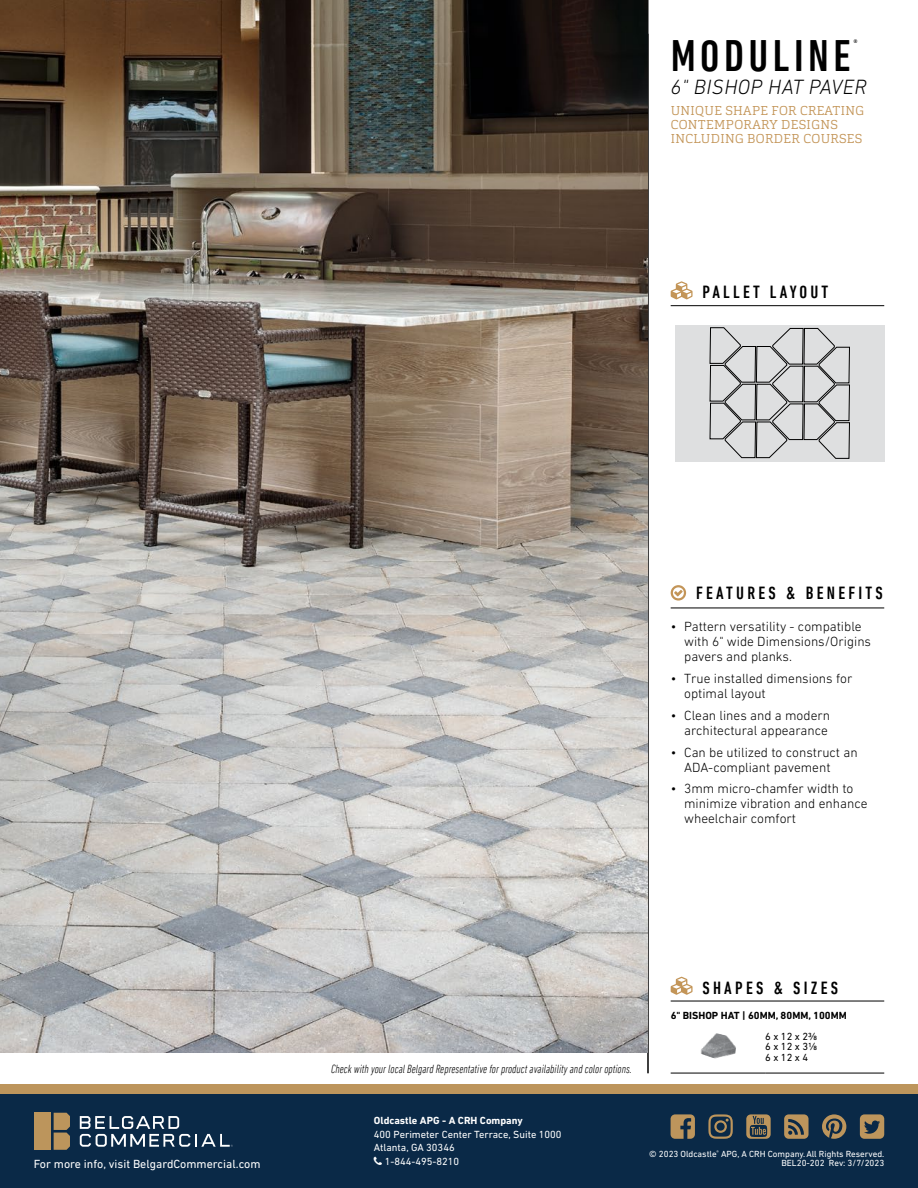
<style>
.page{position:relative;width:918px;height:1188px;background:#fff}
.page>*{position:absolute;margin:0;border:0;box-sizing:border-box;transform-origin:0 0}
.t1{font:500 condensed 45px "DIN Next LT Pro";letter-spacing:.1em;color:#000}
.t2{font:italic 300 21px "DIN Next LT Pro";letter-spacing:.02em;color:#000}
.t3{font:500 condensed 18px "DIN Next LT Pro";letter-spacing:.18em;color:#000}
.t4{font:300 13.5px/15px "DIN Next LT Pro";color:#000}
.t5{font:300 12.75px/14.2px "Cargan";letter-spacing:.03em;color:#c39558}
.t6{font:italic 300 condensed 12px "DIN Next LT Pro";color:#000}
.t7{font:12px "DIN Next LT Pro";color:#fff}
.t8{font:10.5px "DIN Next LT Pro";color:#fff}
.t9{font:700 10.5px "DIN Next LT Pro";color:#000}
.t10{font:700 10.5px "DIN Next LT Pro";color:#fff}
.t11{font:10.5px/10.5px "DIN Next LT Pro";color:#000;text-align:justify}
.t12{font:500 condensed 9.6px "DIN Next LT Pro";color:#000}
.t13{font:9px/9px "DIN Next LT Pro";color:#fff;text-align:right}
</style>
<div class="page">
<hr style="left:648px;top:0;width:1px;height:1073px;background:#000">
<div style="left:0;top:1094px;width:918px;height:94px;background:#0a2947"></div>
<div style="left:0;top:1084px;width:918px;height:10px;background:#bd955c"></div>
<svg style="left:822px;top:1114px;width:24px;height:25px"></svg>
<svg style="left:708px;top:1114px;width:25px;height:25px"></svg>
<svg style="left:671px;top:1114px;width:24px;height:25px"></svg>
<svg style="left:860px;top:1114px;width:24px;height:25px"></svg>
<svg style="left:746px;top:1114px;width:25px;height:25px"></svg>
<svg style="left:784px;top:1114px;width:25px;height:25px"></svg>
<svg style="left:80px;top:1116px;width:153px;height:31px"></svg>
<svg style="left:54px;top:1113px;width:16px;height:37px"></svg>
<div style="left:35px;top:1113px;width:16px;height:37px;background:#bc955c"></div>
<hr style="left:671px;top:1001px;width:213px;height:1px;background:#000">
<svg style="left:671px;top:977px;width:22px;height:18px"></svg>
<hr style="left:671px;top:1073px;width:94px;height:1px;background:#000">
<hr style="left:765px;top:1073px;width:119px;height:1px;background:#000">
<img style="left:700px;top:1033px;width:36px;height:26px">
<hr style="left:671px;top:608px;width:213px;height:1px;background:#000">
<svg style="left:671px;top:585px;width:15px;height:16px"></svg>
<hr style="left:671px;top:305px;width:213px;height:1px;background:#000">
<svg style="left:671px;top:281px;width:22px;height:18px"></svg>
<div style="left:675px;top:325px;width:210px;height:136px;background:#dedfe0"></div>
<svg style="left:710px;top:327px;width:140px;height:132px"></svg>
<img style="left:0;top:0;width:648px;height:1053px">
<h1 class="t1" style="left:671px;top:31px;width:181px">MODULINE</h1>
<p class="t12" style="left:853px;top:37px;width:6px">®</p>
<h2 class="t2" style="left:671px;top:74px;width:198px">6" BISHOP HAT PAVER</h2>
<p class="t5" style="left:671px;top:103px;width:195px">UNIQUE SHAPE FOR CREATING<br>CONTEMPORARY DESIGNS<br>INCLUDING BORDER COURSES</p>
<h3 class="t3" style="left:703px;top:282px;width:127px">PALLET LAYOUT</h3>
<p class="t7" style="left:34px;top:1157px;width:228px">For more info, visit BelgardCommercial.com</p>
<h3 class="t3" style="left:696px;top:583px;width:188px">FEATURES &amp; BENEFITS</h3>
<p class="t4" style="left:684px;top:619px;width:188px;text-indent:-14px">• Pattern versatility - compatible with 6" wide Dimensions/Origins pavers and planks.</p>
<p class="t4" style="left:684px;top:671px;width:170px;text-indent:-14px">• True installed dimensions for optimal layout</p>
<p class="t4" style="left:671px;top:708px;width:161px;text-align:right">• Clean lines and a modern architectural appearance</p>
<p class="t4" style="left:684px;top:744px;width:175px;text-indent:-14px">• Can be utilized to construct an<br>ADA-compliant pavement</p>
<p class="t4" style="left:684px;top:781px;width:185px;text-indent:-14px">• 3mm micro-chamfer width to minimize vibration and enhance wheelchair comfort</p>
<p class="t6" style="left:331px;top:1062px;width:302px">Check with your local Belgard Representative for product availability and color options.</p>
<h3 class="t3" style="left:703px;top:977px;width:137px">SHAPES &amp; SIZES</h3>
<p class="t9" style="left:671px;top:1009px;width:178px">6" BISHOP HAT | 60MM, 80MM, 100MM</p>
<p class="t11" style="left:765px;top:1031px;width:53px">6 x 12 x 23/8<br>6 x 12 x 31/8<br>6 x 12 x 4</p>
<p class="t10" style="left:374px;top:1115px;width:150px">Oldcastle APG - A CRH Company</p>
<p class="t8" style="left:374px;top:1128px;width:189px">400 Perimeter Center Terrace, Suite 1000</p>
<p class="t8" style="left:374px;top:1142px;width:82px">Atlanta, GA 30346</p>
<p class="t8" style="left:385px;top:1155px;width:76px">1-844-495-8210</p>
<p class="t13" style="left:649px;top:1149px;width:237px">© 2023 Oldcastle<sup>®</sup> APG, A CRH Company.All Rights Reserved.<br>BEL20-202 Rev: 3/7/2023</p>
</div>
